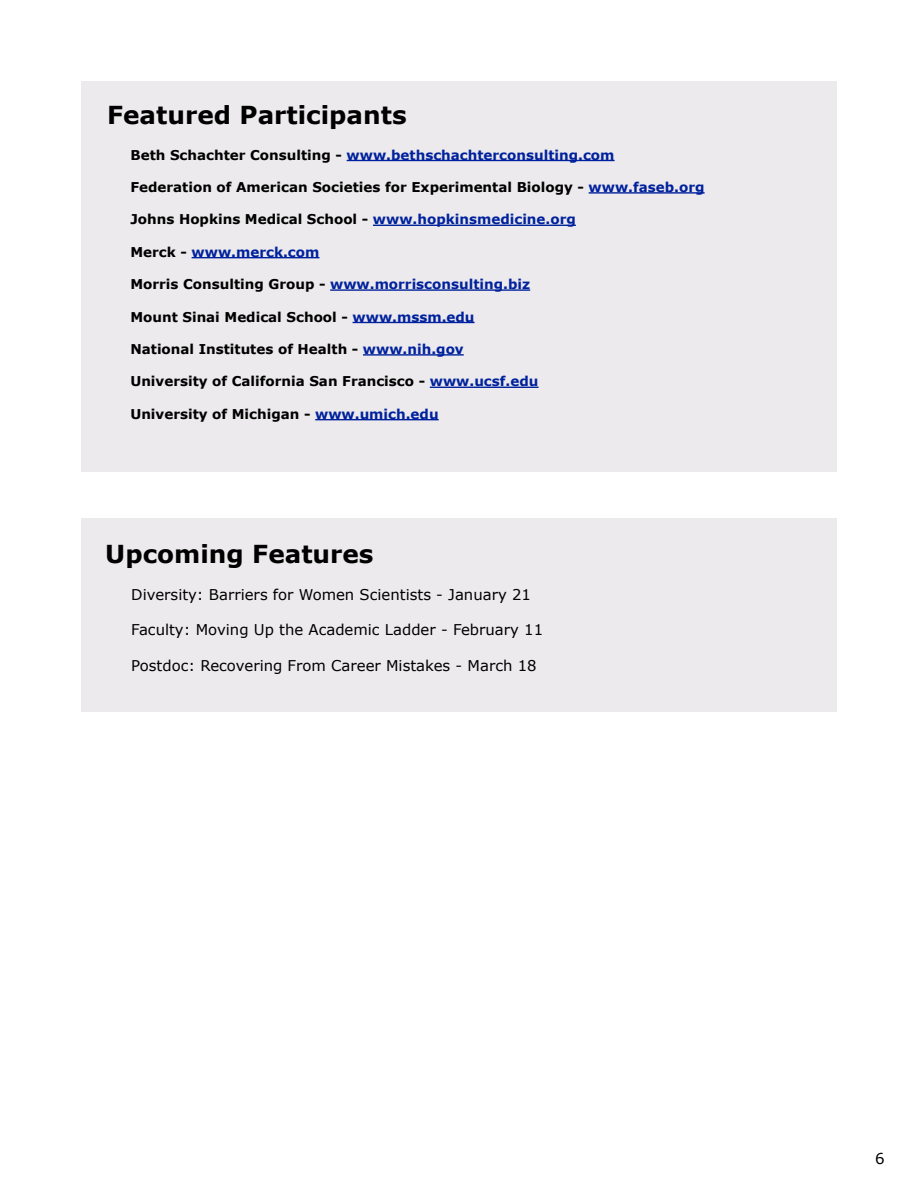
<style>
.page{position:relative;width:918px;height:1188px;background:#fff}
.page>*{position:absolute;margin:0;border:0;box-sizing:border-box;transform-origin:0 0}
.t1{font:700 24.75px "Verdana";color:#000}
.t2{font:15px "Verdana";color:#000}
.t3{font:14.85px "Verdana";color:#000}
.t4{font:700 13.5px "Verdana";color:#000}
.t5{font:700 13.5px "Verdana";color:#00219d}
.s1{color:#000}
.s2{color:#00219d}
</style>
<div class="page">
<div style="left:81px;top:519px;width:756px;height:193px;background:#eceaec"></div>
<div style="left:82px;top:81px;width:755px;height:390px;background:#eceaec"></div>
<hr style="left:347px;top:160px;width:268px;height:1px;background:#00219d">
<hr style="left:589px;top:192px;width:116px;height:2px;background:#00219d">
<hr style="left:373px;top:225px;width:203px;height:1px;background:#00219d">
<hr style="left:192px;top:257px;width:127px;height:1px;background:#00219d">
<hr style="left:330px;top:289px;width:200px;height:2px;background:#00219d">
<hr style="left:353px;top:322px;width:122px;height:1px;background:#00219d">
<hr style="left:363px;top:354px;width:101px;height:2px;background:#00219d">
<hr style="left:430px;top:387px;width:109px;height:1px;background:#00219d">
<hr style="left:315px;top:419px;width:124px;height:1px;background:#00219d">
<h1 class="t1" style="left:107px;top:99px;width:301px">Featured Participants</h1>
<p class="t5" style="left:130px;top:146px;width:486px"><span class="s1">Beth Schachter Consulting -</span> www.bethschachterconsulting.com</p>
<p class="t4" style="left:130px;top:178px;width:576px">Federation of American Societies for Experimental Biology - <span class="s2">www.faseb.org</span></p>
<p class="t4" style="left:130px;top:211px;width:447px">Johns Hopkins Medical School - <span class="s2">www.hopkinsmedicine.org</span></p>
<p class="t5" style="left:130px;top:243px;width:191px"><span class="s1">Merck -</span> www.merck.com</p>
<p class="t5" style="left:130px;top:276px;width:401px"><span class="s1">Morris Consulting Group -</span> www.morrisconsulting.biz</p>
<p class="t4" style="left:130px;top:308px;width:346px">Mount Sinai Medical School - <span class="s2">www.mssm.edu</span></p>
<p class="t4" style="left:130px;top:340px;width:335px">National Institutes of Health - <span class="s2">www.nih.gov</span></p>
<p class="t4" style="left:130px;top:373px;width:410px">University of California San Francisco - <span class="s2">www.ucsf.edu</span></p>
<p class="t4" style="left:130px;top:405px;width:310px">University of Michigan - <span class="s2">www.umich.edu</span></p>
<h1 class="t1" style="left:105px;top:538px;width:270px">Upcoming Features</h1>
<p class="t3" style="left:131px;top:585px;width:401px">Diversity: Barriers for Women Scientists - January 21</p>
<p class="t3" style="left:131px;top:621px;width:413px">Faculty: Moving Up the Academic Ladder - February 11</p>
<p class="t3" style="left:131px;top:656px;width:407px">Postdoc: Recovering From Career Mistakes - March 18</p>
<p class="t2" style="left:875px;top:1149px;width:11px">6</p>
</div>
